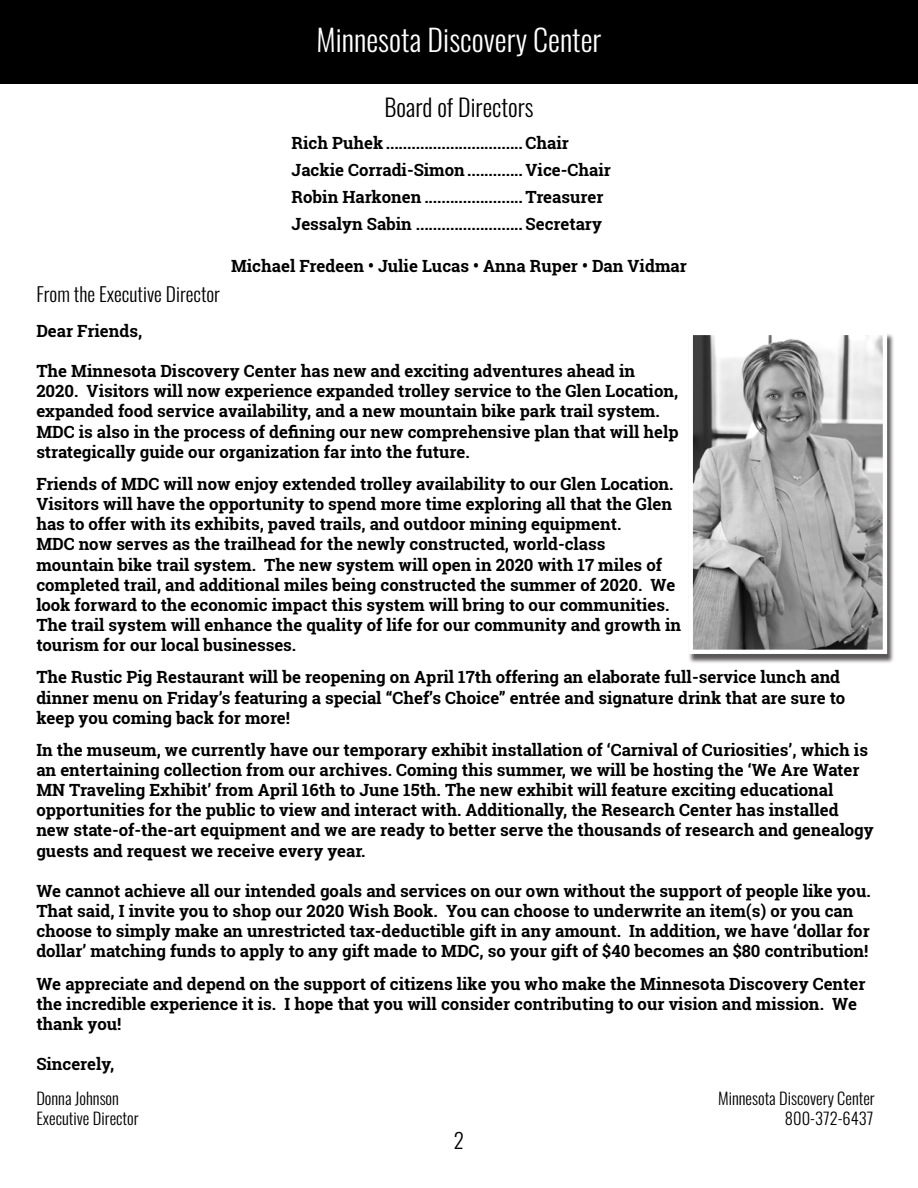
<style>
.page{position:relative;width:918px;height:1188px;background:#fff}
.page>*{position:absolute;margin:0;border:0;box-sizing:border-box;transform-origin:0 0}
.t1{font:300 30px "Oswald";color:#fff}
.t2{font:300 24px "Oswald";color:#000}
.t3{font:300 21px "Oswald";color:#000}
.t4{font:300 19.5px "Oswald";color:#000}
.t5{font:700 16.8px/20.1px "Roboto Slab";color:#000}
.t6{font:300 16.5px "Oswald";color:#000}
</style>
<div class="page">
<div style="left:0;top:0;width:918px;height:83px;background:#000"></div>
<div style="left:688px;top:333px;width:207px;height:331px;background:#231f20;opacity:.75"></div>
<img style="left:694px;top:336px;width:188px;height:313px">
<div style="left:689px;top:331px;width:198px;height:323px;border:4px solid #fff"></div>
<p class="t1" style="left:317px;top:13px;width:286px">Minnesota Discovery Center</p>
<p class="t2" style="left:384px;top:86px;width:151px">Board of Directors</p>
<p class="t5" style="left:292px;top:133px;width:279px">Rich Puhek................................ Chair</p>
<p class="t5" style="left:292px;top:160px;width:321px">Jackie Corradi-Simon............. Vice-Chair</p>
<p class="t5" style="left:292px;top:187px;width:313px">Robin Harkonen ....................... Treasurer</p>
<p class="t5" style="left:292px;top:214px;width:312px">Jessalyn Sabin ......................... Secretary</p>
<p class="t5" style="left:231px;top:255px;width:457px">Michael Fredeen • Julie Lucas • Anna Ruper • Dan Vidmar</p>
<p class="t4" style="left:36px;top:276px;width:185px">From the Executive Director</p>
<p class="t5" style="left:36px;top:320px;width:107px">Dear Friends,</p>
<p class="t5" style="left:36px;top:361px;width:644px">The Minnesota Discovery Center has new and exciting adventures ahead in 2020. Visitors will now experience expanded trolley service to the Glen Location, expanded food service availability, and a new mountain bike park trail system.<br>MDC is also in the process of defining our new comprehensive plan that will help strategically guide our organization far into the future.</p>
<p class="t5" style="left:36px;top:474px;width:639px;text-align:justify">Friends of MDC will now enjoy extended trolley availability to our Glen Location.<br>Visitors will have the opportunity to spend more time exploring all that the Glen has to offer with its exhibits, paved trails, and outdoor mining equipment.</p>
<p class="t5" style="left:36px;top:534px;width:646px">MDC now serves as the trailhead for the newly constructed, world-class mountain bike trail system. The new system will open in 2020 with 17 miles of completed trail, and additional miles being constructed the summer of 2020. We look forward to the economic impact this system will bring to our communities.<br>The trail system will enhance the quality of life for our community and growth in tourism for our local businesses.</p>
<p class="t5" style="left:36px;top:667px;width:810px">The Rustic Pig Restaurant will be reopening on April 17th offering an elaborate full-service lunch and dinner menu on Friday’s featuring a special “Chef’s Choice” entrée and signature drink that are sure to keep you coming back for more!</p>
<p class="t5" style="left:36px;top:740px;width:839px">In the museum, we currently have our temporary exhibit installation of ‘Carnival of Curiosities’, which is an entertaining collection from our archives. Coming this summer, we will be hosting the ‘We Are Water MN Traveling Exhibit’ from April 16th to June 15th. The new exhibit will feature exciting educational opportunities for the public to view and interact with. Additionally, the Research Center has installed new state-of-the-art equipment and we are ready to better serve the thousands of research and genealogy guests and request we receive every year.</p>
<p class="t5" style="left:36px;top:881px;width:836px">We cannot achieve all our intended goals and services on our own without the support of people like you.<br>That said, I invite you to shop our 2020 Wish Book. You can choose to underwrite an item(s) or you can choose to simply make an unrestricted tax-deductible gift in any amount. In addition, we have ‘dollar for dollar’ matching funds to apply to any gift made to MDC, so your gift of $40 becomes an $80 contribution!</p>
<p class="t5" style="left:36px;top:973px;width:831px">We appreciate and depend on the support of citizens like you who make the Minnesota Discovery Center the incredible experience it is. I hope that you will consider contributing to our vision and mission. We thank you!</p>
<p class="t5" style="left:36px;top:1054px;width:79px">Sincerely,</p>
<p class="t6" style="left:36px;top:1084px;width:84px">Donna Johnson</p>
<p class="t6" style="left:718px;top:1084px;width:158px">Minnesota Discovery Center</p>
<p class="t6" style="left:36px;top:1103px;width:104px">Executive Director</p>
<p class="t6" style="left:785px;top:1103px;width:90px">800-372-6437</p>
<p class="t3" style="left:454px;top:1122px;width:12px">2</p>
</div>
